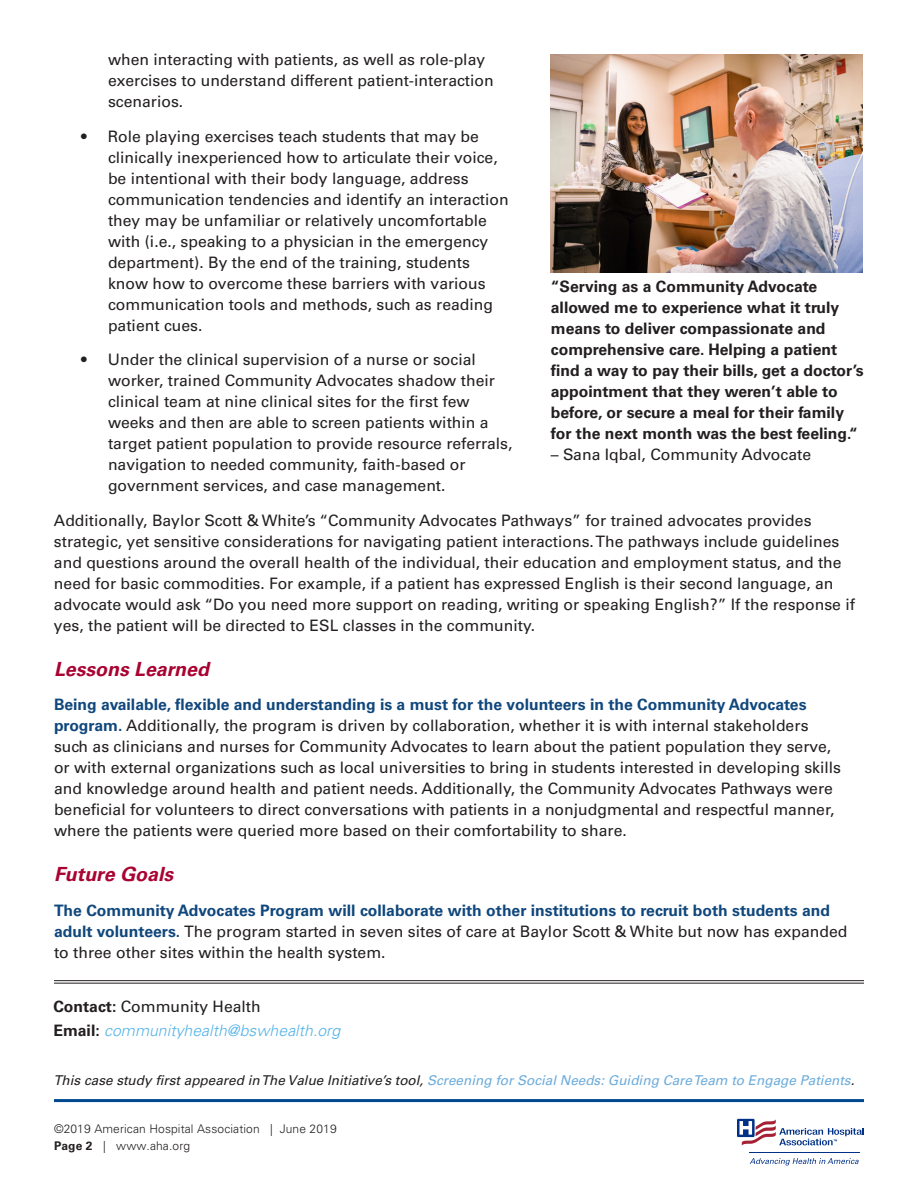
<style>
.page{position:relative;width:918px;height:1188px;background:#fff}
.page>*{position:absolute;margin:0;border:0;box-sizing:border-box;transform-origin:0 0}
.t1{font:italic 700 19.5px "Univers LT Std";color:#a90332}
.t2{font:15.75px/21px "Univers LT Std";color:#231f20}
.t3{font:700 15.75px/21px "Univers LT Std";color:#231f20}
.t4{font:italic 300 15.75px/24.9px "Univers LT Std";letter-spacing:.005em;color:#53b3e8}
.t5{font:italic 13.5px "Univers LT Std";color:#6cacdb}
.t6{font:300 12px/16.5px "Univers LT Std";letter-spacing:.01em;color:#231f20}
.s1{font-weight:700;color:#10477c}
.s2{font-weight:700;font-style:normal;color:#231f20}
.s3{font-weight:400;font-style:normal;color:#231f20}
.s4{color:#231f20}
.s5{font-weight:700}
</style>
<div class="page">
<hr style="left:54px;top:1099px;width:810px;height:3px;background:#01498e">
<hr style="left:749px;top:1152px;width:111px;height:1px;background:#003186">
<svg style="left:750px;top:1158px;width:109px;height:8px"></svg>
<svg style="left:736px;top:1118px;width:128px;height:28px"></svg>
<hr style="left:54px;top:980px;width:810px;height:1px;background:#231f20">
<hr style="left:54px;top:983px;width:810px;height:1px;background:#231f20">
<img style="left:551px;top:54px;width:311px;height:219px">
<p class="t2" style="left:108px;top:49px;width:387px">when interacting with patients, as well as role-play exercises to understand different patient-interaction scenarios.</p>
<p class="t2" style="left:108px;top:126px;width:402px;text-indent:-27px">• Role playing exercises teach students that may be clinically inexperienced how to articulate their voice, be intentional with their body language, address communication tendencies and identify an interaction they may be unfamiliar or relatively uncomfortable with (i.e., speaking to a physician in the emergency department). By the end of the training, students know how to overcome these barriers with various communication tools and methods, such as reading patient cues.</p>
<p class="t2" style="left:108px;top:349px;width:406px;text-indent:-27px">• Under the clinical supervision of a nurse or social worker, trained Community Advocates shadow their clinical team at nine clinical sites for the first few weeks and then are able to screen patients within a target patient population to provide resource referrals, navigation to needed community, faith-based or government services, and case management.</p>
<p class="t2" style="left:54px;top:510px;width:803px">Additionally, Baylor Scott &amp; White’s “Community Advocates Pathways” for trained advocates provides strategic, yet sensitive considerations for navigating patient interactions. The pathways include guidelines and questions around the overall health of the individual, their education and employment status, and the need for basic commodities. For example, if a patient has expressed English is their second language, an advocate would ask “Do you need more support on reading, writing or speaking English?” If the response if yes, the patient will be directed to ESL classes in the community.</p>
<p class="t1" style="left:54px;top:658px;width:156px">Lessons Learned</p>
<p class="t2" style="left:54px;top:694px;width:789px"><span class="s1">Being available, flexible and understanding is a must for the volunteers in the Community Advocates program.</span> Additionally, the program is driven by collaboration, whether it is with internal stakeholders such as clinicians and nurses for Community Advocates to learn about the patient population they serve, or with external organizations such as local universities to bring in students interested in developing skills and knowledge around health and patient needs. Additionally, the Community Advocates Pathways were beneficial for volunteers to direct conversations with patients in a nonjudgmental and respectful manner, where the patients were queried more based on their comfortability to share.</p>
<p class="t1" style="left:54px;top:863px;width:121px">Future Goals</p>
<p class="t2" style="left:54px;top:900px;width:795px"><span class="s1">The Community Advocates Program will collaborate with other institutions to recruit both students and adult volunteers.</span> The program started in seven sites of care at Baylor Scott &amp; White but now has expanded to three other sites within the health system.</p>
<p class="t4" style="left:53px;top:994px;width:289px"><span class="s2">Contact:</span> <span class="s3">Community Health<br></span><span class="s2">Email:</span> communityhealth@bswhealth.org</p>
<p class="t5" style="left:53px;top:1072px;width:803px"><span class="s4">This case study first appeared in The Value Initiative’s tool,</span> Screening for Social Needs: Guiding Care Team to Engage Patients<span class="s4">.</span></p>
<p class="t3" style="left:551px;top:276px;width:314px">“Serving as a Community Advocate allowed me to experience what it truly means to deliver compassionate and comprehensive care. Helping a patient find a way to pay their bills, get a doctor’s appointment that they weren’t able to before, or secure a meal for their family for the next month was the best feeling.“</p>
<p class="t2" style="left:551px;top:444px;width:262px">– Sana Iqbal, Community Advocate</p>
<p class="t6" style="left:54px;top:1121px;width:284px">©2019 American Hospital Association | June 2019<br><span class="s5">Page 2</span> | www.aha.org</p>
</div>
